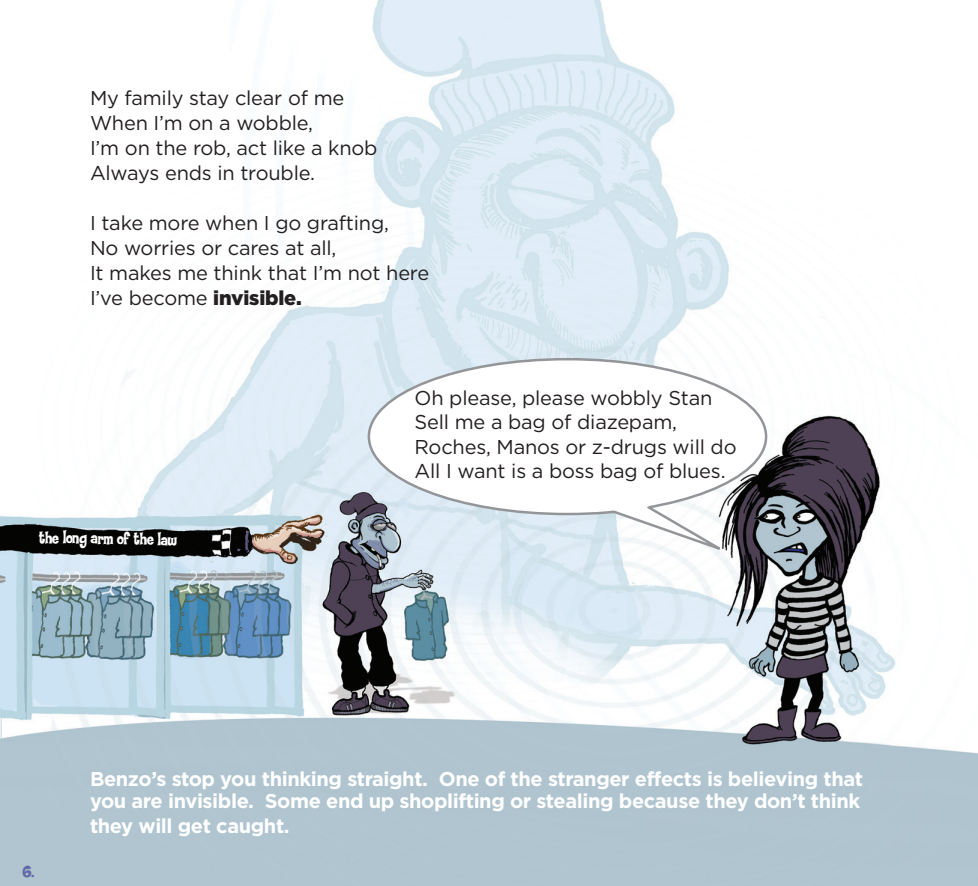
<style>
.page{position:relative;width:978px;height:886px;background:#fff}
.page>*{position:absolute;margin:0;border:0;box-sizing:border-box;transform-origin:0 0}
.t1{font:20px "Gotham";letter-spacing:-.01em;color:#231f20}
.t2{font:700 20px/22.5px "Gotham";letter-spacing:-.02em;color:#fff}
.t3{font:17.5px "Typographyof Coop Flaired";color:#fff}
.t4{font:17.5px "Typographyof Coop Flaired";color:#636aa8}
.s1{font-weight:900}
</style>
<div class="page">
<img style="left:0;top:0;width:978px;height:886px">
<div style="left:369px;top:359px;width:397px;height:155px;background:#fff;border-radius:50%"></div>
<svg style="left:598px;top:487px;width:145px;height:73px"></svg>
<p class="t1" style="left:90px;top:86px;width:256px">My family stay clear of me</p>
<p class="t1" style="left:90px;top:111px;width:225px">When I’m on a wobble,</p>
<p class="t1" style="left:90px;top:136px;width:289px">I’m on the rob, act like a knob</p>
<p class="t1" style="left:90px;top:161px;width:227px">Always ends in trouble.</p>
<p class="t1" style="left:90px;top:211px;width:300px">I take more when I go grafting,</p>
<p class="t1" style="left:90px;top:236px;width:248px">No worries or cares at all,</p>
<p class="t1" style="left:90px;top:261px;width:341px">It makes me think that I’m not here</p>
<p class="t1" style="left:90px;top:286px;width:213px">I’ve become <span class="s1">invisible.</span></p>
<p class="t3" style="left:39px;top:528px;width:139px;rotate:1deg">the long arm of the law</p>
<p class="t1" style="left:415px;top:387px;width:299px">Oh please, please wobbly Stan</p>
<p class="t1" style="left:415px;top:411px;width:264px">Sell me a bag of diazepam,</p>
<p class="t1" style="left:415px;top:435px;width:323px">Roches, Manos or z-drugs will do</p>
<p class="t1" style="left:415px;top:459px;width:313px">All I want is a boss bag of blues.</p>
<p class="t4" style="left:23px;top:862px;width:13px">6.</p>
<p class="t2" style="left:90px;top:767px;width:775px">Benzo’s stop you thinking straight. One of the stranger effects is believing that you are invisible. Some end up shoplifting or stealing because they don’t think</p>
<p class="t2" style="left:90px;top:814px;width:201px">they will get caught.</p>
</div>
